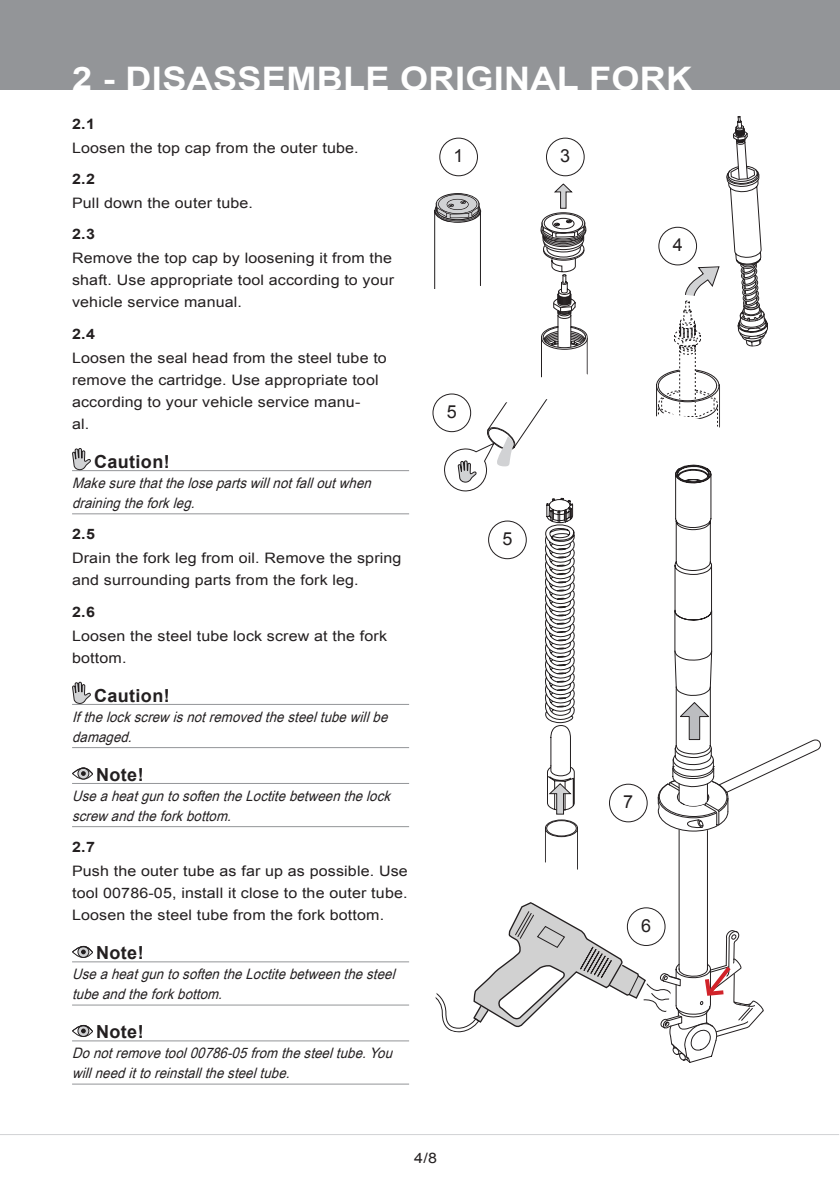
<style>
.page{position:relative;width:840px;height:1191px;background:#fff}
.page>*{position:absolute;margin:0;border:0;box-sizing:border-box;transform-origin:0 0}
._3_Header_Page_heade{font:700 32.4px "Arial";letter-spacing:.01em;color:#fff;scale:1.11 1}
._5_WARNING_CAUTION_N{font:700 18px "Arial";letter-spacing:.02em;color:#231f20}
._10_Figure_no{font:18px "Arial";color:#231f20}
._6_Body_type{font:14.4px/22px "Arial";letter-spacing:.01em;color:#231f20;scale:1.11 1}
._9_Body_Type_Italic{font:italic 14.4px/20px "Arial Narrow";color:#231f20;scale:1.11 1}
._7_Body_type_StepNo{font:700 14.4px "Arial";color:#231f20;scale:1.11 1}
</style>
<div class="page">
<div style="left:0;top:0;width:839px;height:90px;background:#939598"></div>
<hr style="left:0;top:1134px;width:838px;height:1px;background:#d1d2d4">
<hr style="left:72px;top:470px;width:337px;height:1px;background:#939598">
<hr style="left:72px;top:513px;width:337px;height:1px;background:#939598">
<hr style="left:72px;top:704px;width:337px;height:1px;background:#939598">
<hr style="left:72px;top:747px;width:337px;height:1px;background:#939598">
<hr style="left:72px;top:783px;width:337px;height:1px;background:#939598">
<hr style="left:72px;top:826px;width:337px;height:1px;background:#939598">
<hr style="left:72px;top:961px;width:337px;height:1px;background:#939598">
<hr style="left:72px;top:1004px;width:337px;height:1px;background:#939598">
<hr style="left:72px;top:1040px;width:337px;height:1px;background:#939598">
<hr style="left:72px;top:1083px;width:337px;height:1px;background:#939598">
<svg style="left:72px;top:448px;width:19px;height:22px"></svg>
<svg style="left:72px;top:681px;width:19px;height:23px"></svg>
<div style="left:72px;top:767px;width:21px;height:12px;border:1px solid #231f20;border-radius:50%"></div>
<div style="left:78px;top:768px;width:11px;height:11px;background:#d1d2d4;border-radius:50%"></div>
<div style="left:77px;top:767px;width:12px;height:12px;border:1px solid #231f20;border-radius:50%"></div>
<svg style="left:72px;top:767px;width:21px;height:9px"></svg>
<div style="left:72px;top:946px;width:21px;height:12px;border:1px solid #231f20;border-radius:50%"></div>
<svg style="left:78px;top:946px;width:11px;height:11px"></svg>
<div style="left:77px;top:946px;width:12px;height:12px;border:1px solid #231f20;border-radius:50%"></div>
<svg style="left:72px;top:946px;width:21px;height:8px"></svg>
<div style="left:72px;top:1025px;width:21px;height:12px;border:1px solid #231f20;border-radius:50%"></div>
<svg style="left:78px;top:1025px;width:11px;height:11px"></svg>
<div style="left:77px;top:1025px;width:12px;height:12px;border:1px solid #231f20;border-radius:50%"></div>
<svg style="left:72px;top:1025px;width:21px;height:8px"></svg>
<svg style="left:432px;top:116px;width:388px;height:947px"></svg>
<p class="_3_Header_Page_heade" style="left:72px;top:57px;width:560px">2 - DISASSEMBLE ORIGINAL FORK</p>
<p class="_7_Body_type_StepNo" style="left:72px;top:114px;width:22px">2.1</p>
<p class="_6_Body_type" style="left:72px;top:137px;width:259px">Loosen the top cap from the outer tube.</p>
<p class="_7_Body_type_StepNo" style="left:72px;top:169px;width:22px">2.2</p>
<p class="_6_Body_type" style="left:72px;top:192px;width:164px">Pull down the outer tube.</p>
<p class="_7_Body_type_StepNo" style="left:72px;top:225px;width:22px">2.3</p>
<p class="_6_Body_type" style="left:72px;top:247px;width:291px">Remove the top cap by loosening it from the shaft. Use appropriate tool according to your vehicle service manual.</p>
<p class="_7_Body_type_StepNo" style="left:72px;top:324px;width:22px">2.4</p>
<p class="_6_Body_type" style="left:72px;top:347px;width:285px">Loosen the seal head from the steel tube to remove the cartridge. Use appropriate tool according to your vehicle service manu-<br>al.</p>
<p class="_5_WARNING_CAUTION_N" style="left:94px;top:449px;width:77px">Caution!</p>
<p class="_9_Body_Type_Italic" style="left:72px;top:472px;width:275px">Makesurethatthelosepartswillnotfalloutwhen drainingtheforkleg.</p>
<p class="_7_Body_type_StepNo" style="left:72px;top:524px;width:22px">2.5</p>
<p class="_6_Body_type" style="left:72px;top:547px;width:298px">Drain the fork leg from oil. Remove the spring and surrounding parts from the fork leg.</p>
<p class="_7_Body_type_StepNo" style="left:72px;top:602px;width:22px">2.6</p>
<p class="_6_Body_type" style="left:72px;top:625px;width:285px">Loosen the steel tube lock screw at the fork bottom.</p>
<p class="_5_WARNING_CAUTION_N" style="left:94px;top:683px;width:77px">Caution!</p>
<p class="_9_Body_Type_Italic" style="left:72px;top:706px;width:290px">Ifthelockscrewisnotremovedthesteeltubewillbe damaged.</p>
<p class="_5_WARNING_CAUTION_N" style="left:96px;top:762px;width:49px">Note!</p>
<p class="_9_Body_Type_Italic" style="left:72px;top:785px;width:292px">UseaheatguntosoftentheLoctitebetweenthelock screwandtheforkbottom.</p>
<p class="_7_Body_type_StepNo" style="left:72px;top:837px;width:22px">2.7</p>
<p class="_6_Body_type" style="left:72px;top:860px;width:304px;text-align:justify">Push the outer tube as far up as possible. Use tool 00786-05, install it close to the outer tube.<br>Loosen the steel tube from the fork bottom.</p>
<p class="_5_WARNING_CAUTION_N" style="left:96px;top:940px;width:49px">Note!</p>
<p class="_9_Body_Type_Italic" style="left:72px;top:963px;width:297px">UseaheatguntosoftentheLoctitebetweenthesteel tubeandtheforkbottom.</p>
<p class="_5_WARNING_CAUTION_N" style="left:96px;top:1019px;width:49px">Note!</p>
<p class="_9_Body_Type_Italic" style="left:72px;top:1042px;width:294px">Donotremovetool00786-05from thesteeltube.You willneedittoreinstallthesteeltube.</p>
<p class="_10_Figure_no" style="left:453px;top:144px;width:12px">1</p>
<p class="_10_Figure_no" style="left:560px;top:144px;width:12px">3</p>
<p class="_10_Figure_no" style="left:446px;top:400px;width:12px">5</p>
<p class="_10_Figure_no" style="left:502px;top:527px;width:12px">5</p>
<p class="_6_Body_type" style="left:414px;top:1147px;width:22px">4/8</p>
<p class="_10_Figure_no" style="left:672px;top:233px;width:12px">4</p>
<p class="_10_Figure_no" style="left:623px;top:790px;width:12px">7</p>
<p class="_10_Figure_no" style="left:640px;top:913px;width:12px">6</p>
</div>
